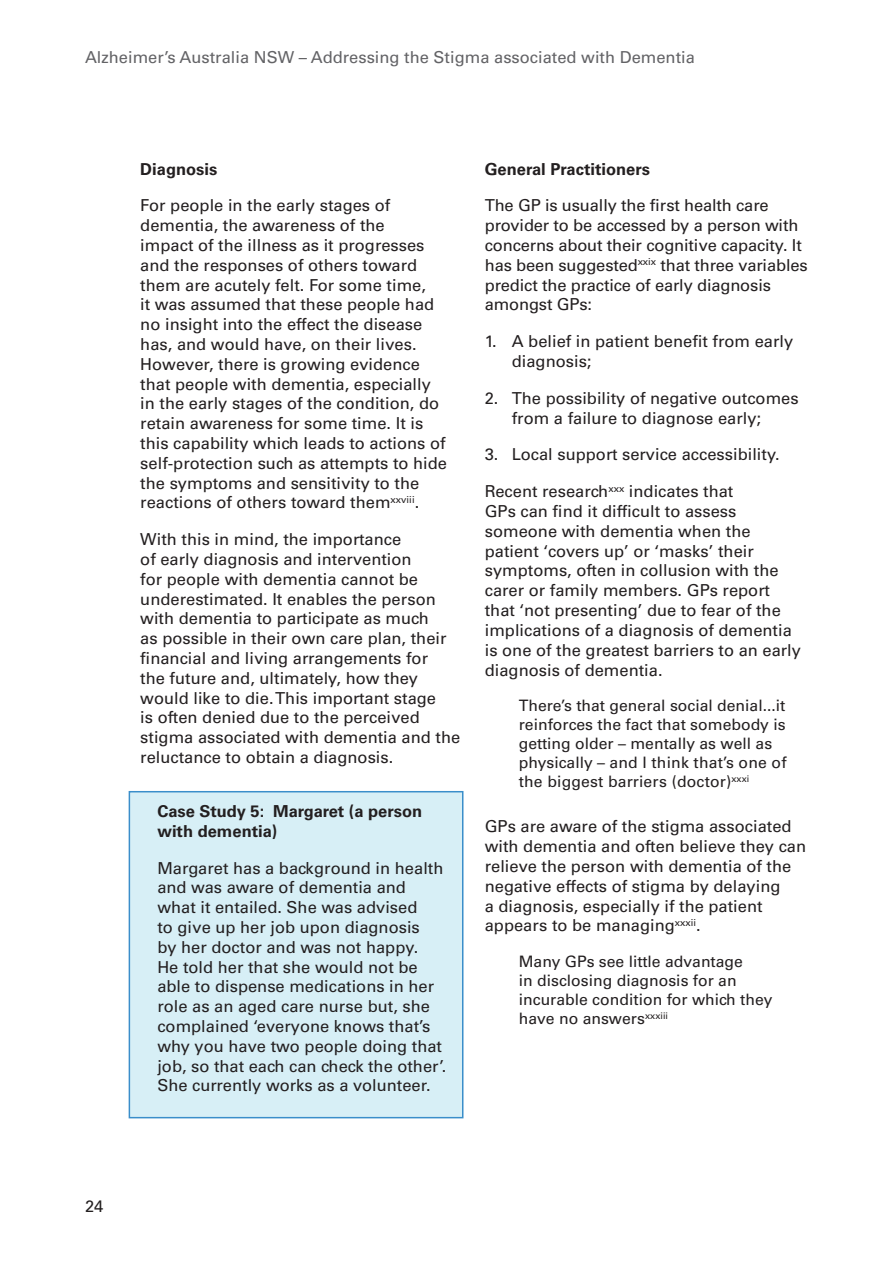
<style>
.page{position:relative;width:893px;height:1263px;background:#fff}
.page>*{position:absolute;margin:0;border:0;box-sizing:border-box;transform-origin:0 0}
.t1{font:16.5px/19.8px "Univers LT Std";color:#231f20}
.t2{font:700 16.5px/19.8px "Univers LT Std";color:#231f20}
.t3{font:16.5px "Univers LT Std";color:#636366}
.t4{font:15.75px/18.9px "Univers LT Std";color:#231f20}
</style>
<div class="page">
<div style="left:129px;top:792px;width:334px;height:326px;background:#d7eff6"></div>
<div style="left:129px;top:791px;width:334px;height:327px;border:2px solid #3a8eca"></div>
<p class="t3" style="left:85px;top:51px;width:611px">Alzheimer’s Australia NSW – Addressing the Stigma associated with Dementia</p>
<p class="t2" style="left:140px;top:160px;width:79px">Diagnosis</p>
<p class="t1" style="left:140px;top:197px;width:308px">For people in the early stages of dementia, the awareness of the<br>impact of the illness as it progresses and the responses of others toward them are acutely felt. For some time,<br>it was assumed that these people had no insight into the effect the disease has, and would have, on their lives.<br>However, there is growing evidence that people with dementia, especially in the early stages of the condition, do retain awareness for some time. It is this capability which leads to actions of self-protection such as attempts to hide the symptoms and sensitivity to the reactions of others toward them<sup>xxviii</sup>.</p>
<p class="t1" style="left:140px;top:531px;width:321px">With this in mind, the importance<br>of early diagnosis and intervention<br>for people with dementia cannot be underestimated. It enables the person with dementia to participate as much<br>as possible in their own care plan, their financial and living arrangements for<br>the future and, ultimately, how they would like to die. This important stage<br>is often denied due to the perceived stigma associated with dementia and the reluctance to obtain a diagnosis.</p>
<p class="t2" style="left:157px;top:802px;width:266px">Case Study 5: Margaret (a person with dementia)</p>
<p class="t1" style="left:157px;top:859px;width:291px">Margaret has a background in health and was aware of dementia and what it entailed. She was advised<br>to give up her job upon diagnosis<br>by her doctor and was not happy.<br>He told her that she would not be able to dispense medications in her role as an aged care nurse but, she complained ‘everyone knows that’s why you have two people doing that job, so that each can check the other’.<br>She currently works as a volunteer.</p>
<p class="t2" style="left:485px;top:160px;width:167px">General Practitioners</p>
<p class="t1" style="left:485px;top:197px;width:324px">The GP is usually the first health care provider to be accessed by a person with concerns about their cognitive capacity. It has been suggested<sup>xxix</sup> that three variables predict the practice of early diagnosis amongst GPs:</p>
<p class="t1" style="left:512px;top:333px;width:283px;text-indent:-27px">1. A belief in patient benefit from early diagnosis;</p>
<p class="t1" style="left:512px;top:389px;width:288px;text-indent:-27px">2. The possibility of negative outcomes from a failure to diagnose early;</p>
<p class="t1" style="left:485px;top:446px;width:297px">3. Local support service accessibility.</p>
<p class="t1" style="left:485px;top:483px;width:318px">Recent research<sup>xxx</sup> indicates that<br>GPs can find it difficult to assess someone with dementia when the patient ‘covers up’ or ‘masks’ their symptoms, often in collusion with the carer or family members. GPs report that ‘not presenting’ due to fear of the implications of a diagnosis of dementia is one of the greatest barriers to an early diagnosis of dementia.</p>
<p class="t4" style="left:519px;top:697px;width:269px">There’s that general social denial...it reinforces the fact that somebody is getting older – mentally as well as physically – and I think that’s one of the biggest barriers (doctor)<sup>xxxi</sup></p>
<p class="t1" style="left:485px;top:818px;width:323px">GPs are aware of the stigma associated with dementia and often believe they can relieve the person with dementia of the negative effects of stigma by delaying<br>a diagnosis, especially if the patient appears to be managing<sup>xxxii</sup>.</p>
<p class="t4" style="left:519px;top:953px;width:255px">Many GPs see little advantage<br>in disclosing diagnosis for an incurable condition for which they have no answers<sup>xxxiii</sup></p>
<p class="t1" style="left:85px;top:1197px;width:20px">24</p>
</div>
